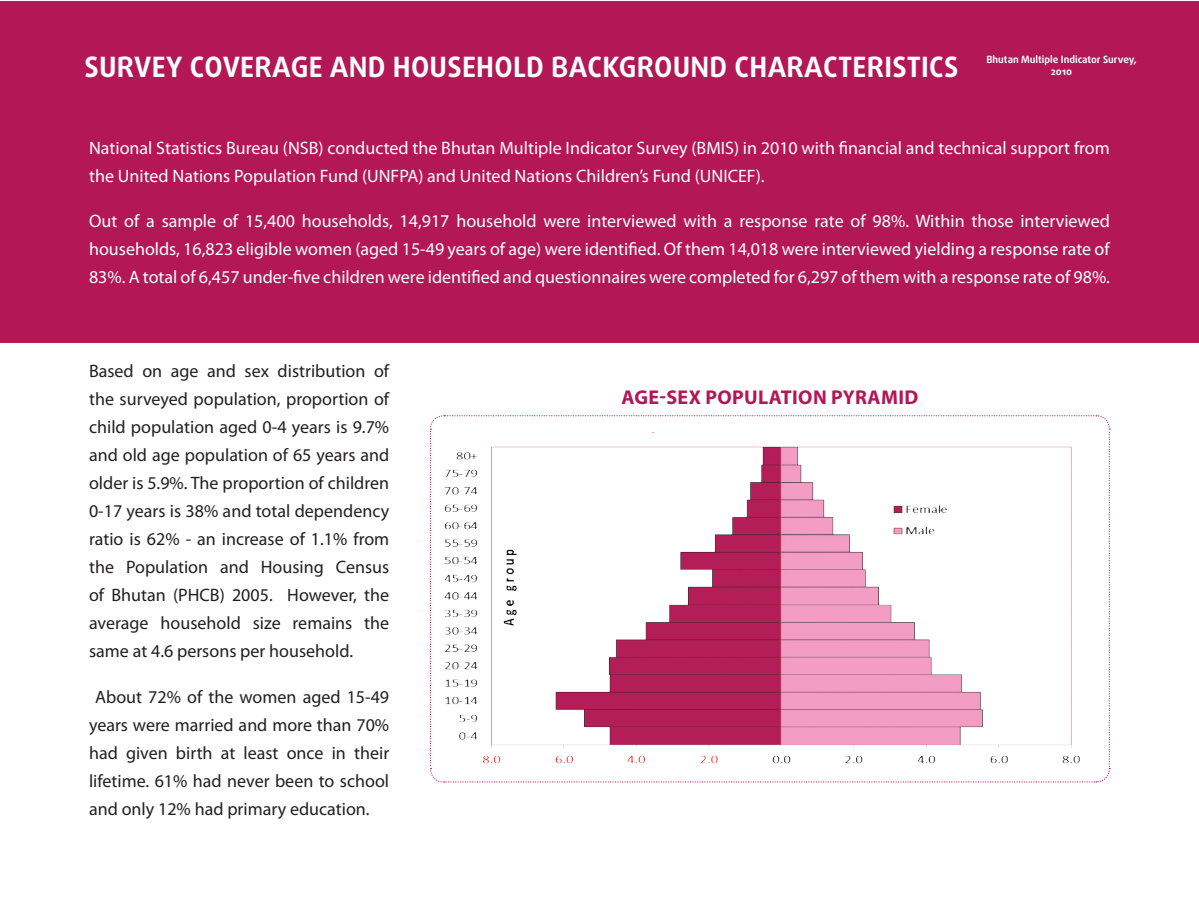
<style>
.page{position:relative;width:1199px;height:902px;background:#fff}
.page>*{position:absolute;margin:0;border:0;box-sizing:border-box;transform-origin:0 0}
.t1{font:700 28px "Daxline Pro";letter-spacing:.01em;color:#fff}
.t2{font:700 20px "Myriad Pro";letter-spacing:.02em;color:#b41756}
.t3{font:18px/28px "Myriad Pro";color:#fff}
.t4{font:18px/28px "Myriad Pro";color:#231f20;text-align:justify}
.t5{font:700 10px/12px "Daxline Pro";color:#fff;text-align:center}
</style>
<div class="page">
<div style="left:0;top:2px;width:1198px;height:340px;background:#b41756"></div>
<svg style="left:429px;top:415px;width:681px;height:368px"></svg>
<p class="t1" style="left:84px;top:48px;width:859px">SURVEY COVERAGE AND HOUSEHOLD BACKGROUND CHARACTERISTICS</p>
<p class="t5" style="left:986px;top:53px;width:151px">BHUTAN MULTIPLE INDICATOR SURVEY,<br>2010</p>
<p class="t3" style="left:89px;top:134px;width:1022px">National Statistics Bureau (NSB) conducted the Bhutan Multiple Indicator Survey (BMIS) in 2010 with financial and technical support from the United Nations Population Fund (UNFPA) and United Nations Children’s Fund (UNICEF).</p>
<p class="t3" style="left:89px;top:207px;width:1022px;text-align:justify">Out of a sample of 15,400 households, 14,917 household were interviewed with a response rate of 98%. Within those interviewed households, 16,823 eligible women (aged 15-49 years of age) were identified. Of them 14,018 were interviewed yielding a response rate of 83%. A total of 6,457 under-five children were identified and questionnaires were completed for 6,297 of them with a response rate of 98%.</p>
<p class="t4" style="left:89px;top:357px;width:302px">Based on age and sex distribution of the surveyed population, proportion of child population aged 0-4 years is 9.7% and old age population of 65 years and older is 5.9%. The proportion of children 0-17 years is 38% and total dependency ratio is 62% - an increase of 1.1% from the Population and Housing Census of Bhutan (PHCB) 2005. However, the average household size remains the same at 4.6 persons per household.</p>
<p class="t4" style="left:89px;top:682px;width:301px;text-indent:6px">About 72% of the women aged 15-49 years were married and more than 70% had given birth at least once in their lifetime. 61% had never been to school and only 12% had primary education.</p>
<p class="t2" style="left:621px;top:384px;width:298px">AGE-SEX POPULATION PYRAMID</p>
</div>
